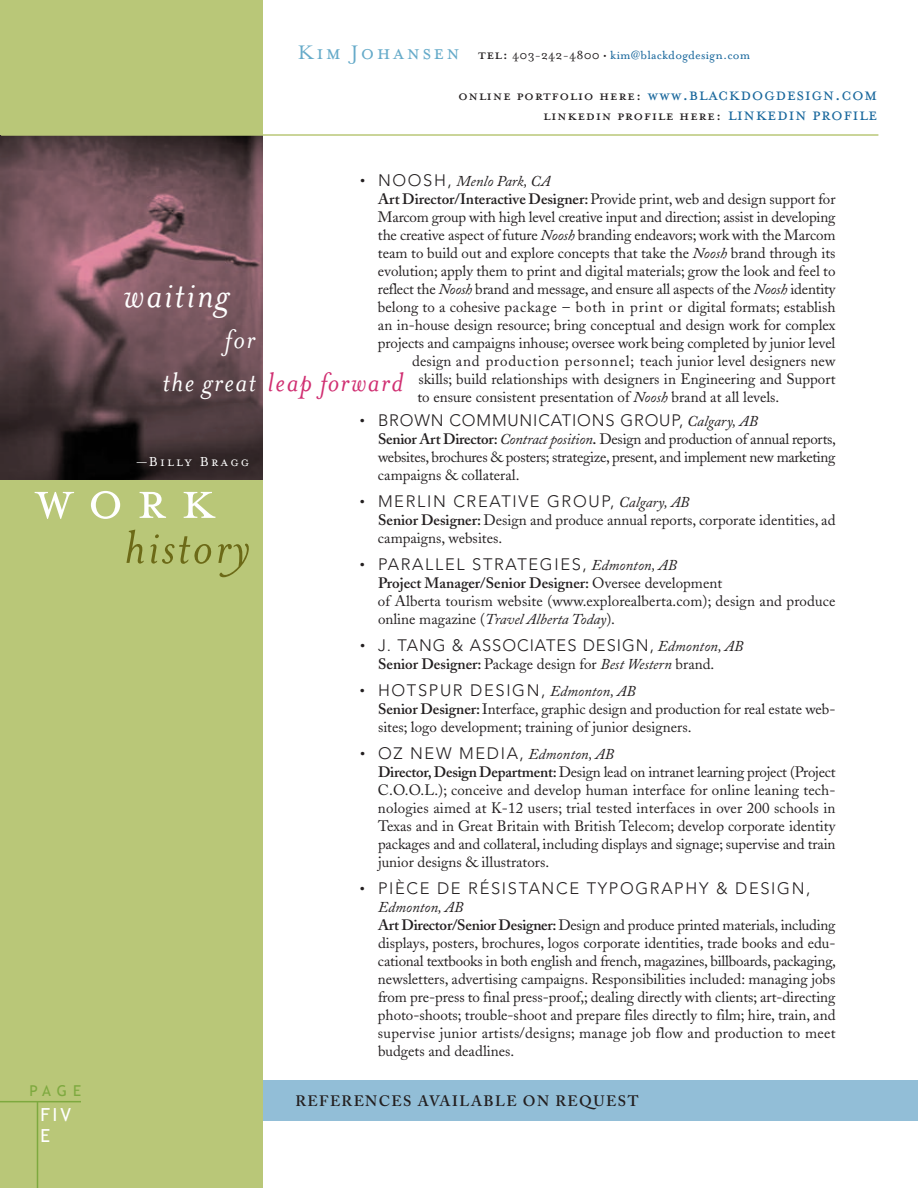
<style>
.page{position:relative;width:918px;height:1188px;background:#fff}
.page>*{position:absolute;margin:0;border:0;box-sizing:border-box;transform-origin:0 0}
.t1{font:60px "Mrs Eaves Small Caps";color:#fff}
.t2{font:italic 54px "Mrs Eaves";letter-spacing:.05em;color:#6c6a17}
.t3{font:italic 41.55px "Mrs Eaves";letter-spacing:.05em;color:#fff}
.t4{font:italic 30.75px/42.3px "Mrs Eaves";letter-spacing:.05em;color:#fff}
.t5{font:19.5px/19.5px "Mrs Eaves Petite Caps";letter-spacing:.025em;color:#231f20;text-align:right}
.t6{font:18px/21.6px "Trebuchet MS";color:#fff}
.t7{font:300 16.5px "Avenir";letter-spacing:.1em;color:#231f20}
.t8{font:300 16.5px "Avenir";letter-spacing:.05em;color:#231f20}
.t9{font:300 16.5px "Avenir";letter-spacing:.06em;color:#231f20}
.t10{font:15px/18px "Adobe Caslon";color:#231f20}
.t11{font:600 15px "Adobe Caslon";letter-spacing:.095em;color:#231f20}
.t12{font:italic 15px "Adobe Caslon";color:#231f20}
.t13{font:15px "Mrs Eaves Small Caps";letter-spacing:.15em;color:#fff}
.t14{font:15px "Trebuchet MS";color:#7ea93f}
.t15{font:13.5px "Mrs Eaves Roman";letter-spacing:.01em;color:#18679c}
.s1{font-family:"Mrs Eaves Small Caps";font-size:22.5px;color:#65aac9}
.s2{font-family:"Mrs Eaves Petite Caps";font-size:19.5px;color:#231f20}
.s3{color:#231f20}
.s4{color:#18679c}
.s5{font-family:"Mrs Eaves Small Caps";color:#18679c}
.s6{font-style:normal}
.s7{font-family:"Avenir";font-weight:300;font-style:normal;font-size:16.5px}
.s8{font-weight:600}
.s9{font-style:italic}
.s10{font-family:"Adobe Caslon";font-weight:400;font-size:15px}
.s11{font-family:"Adobe Caslon";font-weight:400;font-style:italic;font-size:15px}
.s12{color:#d02e71}
</style>
<div class="page">
<div style="left:244px;top:1080px;width:674px;height:40px;background:#92bed7"></div>
<div style="left:0;top:0;width:262px;height:1188px;background:#b9c778"></div>
<hr style="left:37px;top:1102px;width:1px;height:86px;background:#7ea93f">
<img style="left:0;top:135px;width:262px;height:345px">
<hr style="left:0;top:1101px;width:81px;height:1px;background:#7ea93f">
<hr style="left:1px;top:134px;width:877px;height:2px;background:#b9c778">
<p class="t15" style="left:298px;top:46px;width:454px"><span class="s1">Kim Johansen</span> <span class="s2">tel:</span> <span class="s3">403-242-4800 •</span> kim@blackdogdesign.com</p>
<h3 class="t5" style="left:458px;top:84px;width:421px">online portfolio here: <span class="s4">www</span><span class="s5">.blackdogdesign.com </span>linkedin profile here: <span class="s5">linkedin profile</span></h3>
<p class="t12" style="left:360px;top:176px;width:192px"><span class="s6">•</span> <span class="s7">NOOSH,</span> Menlo Park, CA</p>
<p class="t10" style="left:378px;top:192px;width:459px"><span class="s8">Art Director/Interactive Designer:</span>Provide print, web and design support for</p>
<p class="t10" style="left:378px;top:210px;width:459px">Marcom group with high level creative input and direction; assist in developing</p>
<p class="t10" style="left:378px;top:228px;width:459px">the creative aspect of future <span class="s9">Noosh</span> branding endeavors; work with the Marcom</p>
<p class="t10" style="left:378px;top:246px;width:459px">team to build out and explore concepts that take the <span class="s9">Noosh</span> brand through its</p>
<p class="t10" style="left:378px;top:264px;width:459px">evolution; apply them to print and digital materials; grow the look and feel to</p>
<p class="t10" style="left:378px;top:282px;width:459px">reflect the <span class="s9">Noosh</span> brand and message, and ensure all aspects of the <span class="s9">Noosh</span> identity</p>
<p class="t10" style="left:378px;top:300px;width:459px">belong to a cohesive package – both in print or digital formats; establish</p>
<p class="t10" style="left:378px;top:318px;width:459px">an in-house design resource; bring conceptual and design work for complex</p>
<p class="t10" style="left:378px;top:336px;width:459px">projects and campaigns inhouse; oversee work being completed by junior level</p>
<p class="t10" style="left:412px;top:354px;width:425px">design and production personnel; teach junior level designers new</p>
<p class="t10" style="left:418px;top:372px;width:418px">skills; build relationships with designers in Engineering and Support</p>
<p class="t10" style="left:417px;top:390px;width:364px">to ensure consistent presentation of <span class="s9">Noosh</span> brand at all levels.</p>
<p class="t8" style="left:360px;top:413px;width:399px"><span class="s10">•</span> BROWN COMMUNICATIONS GROUP, <span class="s11">Calgary, AB</span></p>
<p class="t10" style="left:378px;top:432px;width:460px;text-align:justify"><span class="s8">Senior Art Director:</span><span class="s9">Contract position</span><span class="s8">.</span> Design and production of annual reports, websites, brochures &amp; posters; strategize, present, and implement new marketing campaigns &amp; collateral.</p>
<p class="t7" style="left:360px;top:494px;width:331px"><span class="s10">•</span> MERLIN CREATIVE GROUP, <span class="s11">Calgary,AB</span></p>
<p class="t10" style="left:378px;top:513px;width:459px"><span class="s8">Senior Designer:</span> Design and produce annual reports, corporate identities, ad campaigns, websites.</p>
<p class="t7" style="left:360px;top:557px;width:319px"><span class="s10">•</span> PARALLEL STRATEGIES, <span class="s11">Edmonton,AB</span></p>
<p class="t10" style="left:378px;top:576px;width:459px"><span class="s8">Project Manager/Senior Designer:</span> Oversee development<br>of Alberta tourism website (www.explorealberta.com); design and produce online magazine (<span class="s9">Travel Alberta Today</span>).</p>
<p class="t9" style="left:360px;top:638px;width:385px"><span class="s10">•</span> J. TANG &amp; ASSOCIATES DESIGN, <span class="s11">Edmonton, AB</span></p>
<p class="t10" style="left:378px;top:657px;width:338px"><span class="s8">Senior Designer:</span> Package design for <span class="s9">Best Western</span> brand.</p>
<p class="t7" style="left:360px;top:683px;width:277px"><span class="s10">•</span> HOTSPUR DESIGN, <span class="s11">Edmonton,AB</span></p>
<p class="t10" style="left:378px;top:702px;width:459px"><span class="s8">Senior Designer:</span>Interface, graphic design and production for real estate web&shy;sites; logo development; training of junior designers.</p>
<p class="t7" style="left:360px;top:746px;width:256px"><span class="s10">•</span> OZ NEW MEDIA, <span class="s11">Edmonton,AB</span></p>
<p class="t10" style="left:378px;top:765px;width:459px;text-align:justify"><span class="s8">Director, Design Department:</span>Design lead on intranet learning project (Project C.O.O.L.); conceive and develop human interface for online leaning tech&shy;nologies aimed at K-12 users; trial tested interfaces in over 200 schools in Texas and in Great Britain with British Telecom; develop corporate identity packages and and collateral, including displays and signage; supervise and train junior designs &amp; illustrators.</p>
<p class="t7" style="left:360px;top:881px;width:452px"><span class="s10">•</span> PIÈCE DE RÉSISTANCE TYPOGRAPHY &amp; DESIGN,</p>
<p class="t10" style="left:378px;top:900px;width:460px"><span class="s9">Edmonton, AB<br></span><span class="s8">Art Director/Senior Designer:</span>Design and produce printed materials, including displays, posters, brochures, logos corporate identities, trade books and edu&shy;cational textbooks in both english and french, magazines, billboards, packaging, newsletters, advertising campaigns. Responsibilities included: managing jobs from pre-press to final press-proof,; dealing directly with clients; art-directing photo-shoots; trouble-shoot and prepare files directly to film; hire, train, and supervise junior artists/designs; manage job flow and production to meet budgets and deadlines.</p>
<h3 class="t3" style="left:123px;top:268px;width:107px">waiting</h3>
<h3 class="t4" style="left:163px;top:317px;width:242px;text-indent:62px">for<br>the great <span class="s12">leap forward</span></h3>
<p class="t13" style="left:137px;top:452px;width:114px">—Billy Bragg</p>
<h1 class="t1" style="left:34px;top:462px;width:182px">work</h1>
<h2 class="t2" style="left:125px;top:513px;width:127px">history</h2>
<p class="t14" style="left:29px;top:1082px;width:53px">PAGE</p>
<p class="t6" style="left:40px;top:1104px;width:32px">FIV<br>E</p>
<p class="t11" style="left:296px;top:1095px;width:345px">REFERENCES AVAILABLE ON REQUEST</p>
</div>
